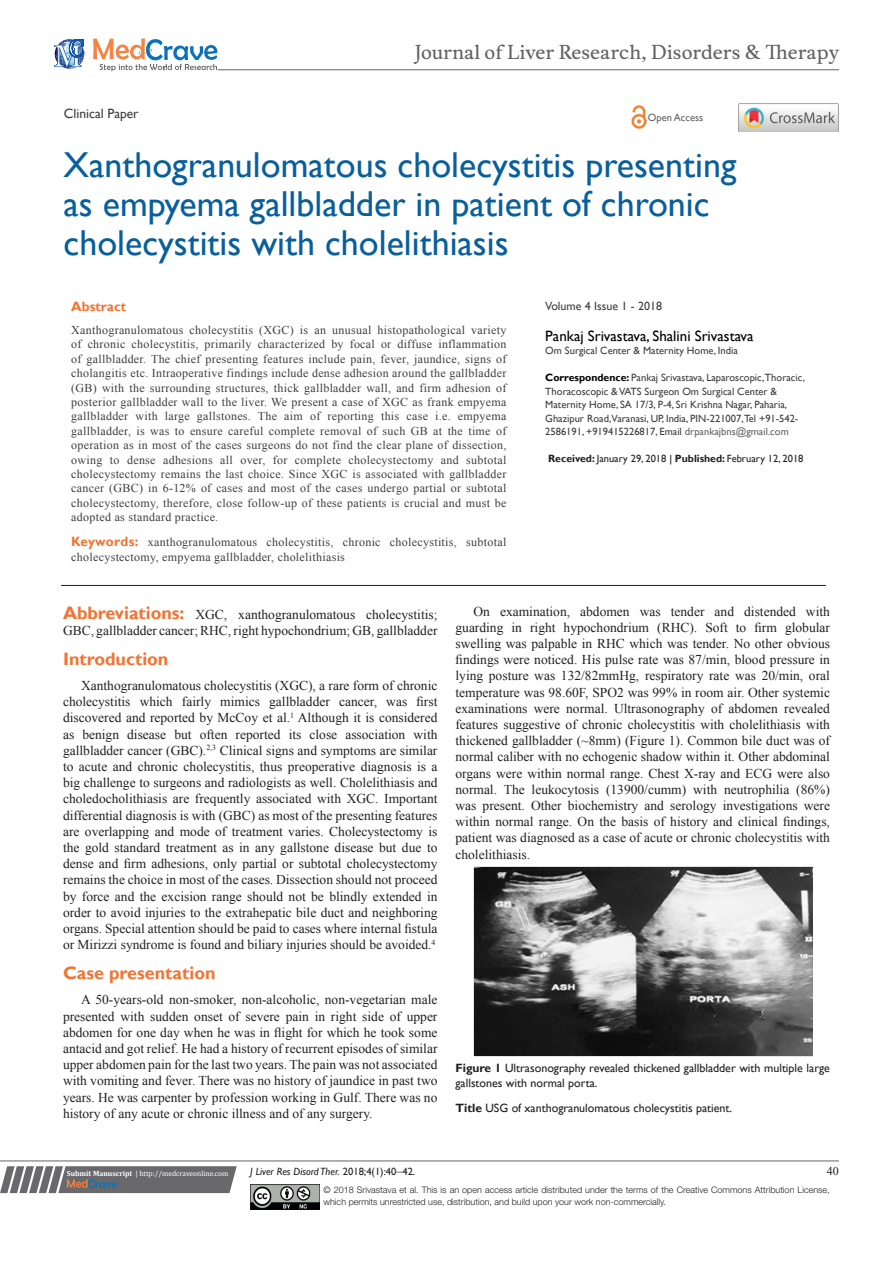
<style>
.page{position:relative;width:893px;height:1263px;background:#fff}
.page>*{position:absolute;margin:0;border:0;box-sizing:border-box;transform-origin:0 0}
.t1{font:36px/39px "Gill Sans";color:#085f9c}
.t2{font:18.6px "Musee";color:#636366}
.List_Paragraph{font:700 18px "Gill Sans";color:#f37331}
.t3{font:15px "Gill Sans";color:#000}
.List_Paragraph-2{font:13.5px/16.2px "Times New Roman";color:#231f20;text-align:justify}
.t4{font:13.5px "Gill Sans";color:#3e3e3f}
.t5{font:700 13.5px "Gill Sans";color:#f37331}
.t6{font:12px/14.4px "Times New Roman";letter-spacing:.025em;color:#3e3e3f;text-align:justify}
.t7{font:12px/14.4px "Gill Sans";color:#231f20}
.t8{font:12px "Gill Sans";color:#3e3e3f}
.t9{font:12px "Times New Roman";color:#231f20}
.t10{font:10.5px/13.5px "Gill Sans";color:#3e3e3f}
.t11{font:10.5px "Gill Sans";color:#231f20}
.t12{font:italic 10.5px "Gill Sans";color:#231f20}
.t13{font:10.5px "Gill Sans";color:#636366}
.t14{font:300 9px/12px "Helvetica Neue LT Std";color:#231f20}
.t15{font:7.5px "Cambria";color:#fff}
.s1{font-weight:700;color:#000}
.s2{color:#636366}
.s3{font-weight:700}
.s4{color:#000}
.s5{font-family:"Gill Sans";font-weight:700;font-size:13.5px;color:#f37331}
.s6{font-family:"Gill Sans";font-weight:700;font-size:18px;color:#f37331}
.s7{font-style:normal}
.s8{font-family:"Times New Roman";font-style:normal;font-size:12px}
</style>
<div class="page">
<svg style="left:0;top:1166px;width:237px;height:27px;background:#78787a"></svg>
<hr style="left:0;top:1161px;width:839px;height:1px;background:#626465">
<hr style="left:61px;top:585px;width:765px;height:1px;background:#231f20">
<img style="left:250px;top:1185px;width:69px;height:24px">
<svg style="left:54px;top:39px;width:30px;height:30px"></svg>
<svg style="left:93px;top:38px;width:124px;height:33px"></svg>
<hr style="left:218px;top:70px;width:621px;height:1px;background:#626465">
<img style="left:631px;top:105px;width:16px;height:24px">
<img style="left:739px;top:104px;width:99px;height:28px">
<img style="left:474px;top:866px;width:339px;height:190px">
<p class="t2" style="left:415px;top:41px;width:426px">Journal of Liver Research, Disorders &amp; Therapy</p>
<p class="t4" style="left:64px;top:105px;width:76px">Clinical Paper</p>
<p class="t13" style="left:648px;top:112px;width:57px">Open Access</p>
<p class="t1" style="left:64px;top:146px;width:674px">Xanthogranulomatous cholecystitis presenting as empyema gallbladder in patient of chronic cholecystitis with cholelithiasis</p>
<p class="t8" style="left:545px;top:299px;width:118px">Volume 4 Issue 1 - 2018</p>
<p class="t3" style="left:545px;top:327px;width:210px">Pankaj Srivastava, Shalini Srivastava</p>
<p class="t10" style="left:545px;top:344px;width:194px">Om Surgical Center &amp; Maternity Home, India</p>
<p class="t10" style="left:545px;top:371px;width:261px"><span class="s1">Correspondence:</span> Pankaj Srivastava, Laparoscopic,Thoracic, Thoracoscopic &amp; VATS Surgeon Om Surgical Center &amp; Maternity Home, SA 17/3, P-4, Sri Krishna Nagar, Paharia, Ghazipur Road,Varanasi, UP, India, PIN-221007,Tel +91-542- 2586191, +919415226817, Email <span class="s2">drpankajbns@gmail.com</span></p>
<p class="t11" style="left:548px;top:452px;width:257px"><span class="s3">Received:</span> January 29, 2018 <span class="s4">|</span> <span class="s3">Published:</span> February 12, 2018</p>
<p class="t5" style="left:71px;top:298px;width:57px">Abstract</p>
<p class="t6" style="left:71px;top:323px;width:437px">Xanthogranulomatous cholecystitis (XGC) is an unusual histopathological variety of chronic cholecystitis, primarily characterized by focal or diffuse inflammation of gallbladder. The chief presenting features include pain, fever, jaundice, signs of cholangitis etc. Intraoperative findings include dense adhesion around the gallbladder (GB) with the surrounding structures, thick gallbladder wall, and firm adhesion of posterior gallbladder wall to the liver. We present a case of XGC as frank empyema gallbladder with large gallstones. The aim of reporting this case i.e. empyema gallbladder, is was to ensure careful complete removal of such GB at the time of operation as in most of the cases surgeons do not find the clear plane of dissection, owing to dense adhesions all over, for complete cholecystectomy and subtotal cholecystectomy remains the last choice. Since XGC is associated with gallbladder cancer (GBC) in 6-12% of cases and most of the cases undergo partial or subtotal cholecystectomy, therefore, close follow-up of these patients is crucial and must be adopted as standard practice.</p>
<p class="t6" style="left:71px;top:535px;width:437px"><span class="s5">Keywords:</span> xanthogranulomatous cholecystitis, chronic cholecystitis, subtotal cholecystectomy, empyema gallbladder, cholelithiasis</p>
<p class="List_Paragraph-2" style="left:63px;top:606px;width:376px"><span class="s6">Abbreviations:</span> XGC, xanthogranulomatous cholecystitis;<br>GBC, gallbladder cancer; RHC, right hypochondrium; GB, gallbladder</p>
<p class="List_Paragraph" style="left:63px;top:648px;width:107px">Introduction</p>
<p class="List_Paragraph-2" style="left:63px;top:677px;width:376px;text-indent:18px">Xanthogranulomatous cholecystitis (XGC), a rare form of chronic cholecystitis which fairly mimics gallbladder cancer, was first discovered and reported by McCoy et al.<sup>1</sup> Although it is considered as benign disease but often reported its close association with gallbladder cancer (GBC).<sup>2,3</sup> Clinical signs and symptoms are similar to acute and chronic cholecystitis, thus preoperative diagnosis is a big challenge to surgeons and radiologists as well. Cholelithiasis and choledocholithiasis are frequently associated with XGC. Important differential diagnosis is with (GBC) as most of the presenting features are overlapping and mode of treatment varies. Cholecystectomy is the gold standard treatment as in any gallstone disease but due to dense and firm adhesions, only partial or subtotal cholecystectomy remains the choice in most of the cases. Dissection should not proceed by force and the excision range should not be blindly extended in order to avoid injuries to the extrahepatic bile duct and neighboring organs. Special attention should be paid to cases where internal fistula or Mirizzi syndrome is found and biliary injuries should be avoided.<sup>4</sup></p>
<p class="List_Paragraph" style="left:63px;top:962px;width:154px">Case presentation</p>
<p class="List_Paragraph-2" style="left:63px;top:991px;width:376px;text-indent:18px">A 50-years-old non-smoker, non-alcoholic, non-vegetarian male presented with sudden onset of severe pain in right side of upper abdomen for one day when he was in flight for which he took some antacid and got relief. He had a history of recurrent episodes of similar upper abdomen pain for the last two years. The pain was not associated with vomiting and fever. There was no history of jaundice in past two years. He was carpenter by profession working in Gulf. There was no history of any acute or chronic illness and of any surgery.</p>
<p class="List_Paragraph-2" style="left:455px;top:603px;width:376px;text-indent:18px">On examination, abdomen was tender and distended with guarding in right hypochondrium (RHC). Soft to firm globular swelling was palpable in RHC which was tender. No other obvious findings were noticed. His pulse rate was 87/min, blood pressure in lying posture was 132/82mmHg, respiratory rate was 20/min, oral temperature was 98.60F, SPO2 was 99% in room air. Other systemic examinations were normal. Ultrasonography of abdomen revealed features suggestive of chronic cholecystitis with cholelithiasis with thickened gallbladder (~8mm) (Figure 1). Common bile duct was of normal caliber with no echogenic shadow within it. Other abdominal organs were within normal range. Chest X-ray and ECG were also normal. The leukocytosis (13900/cumm) with neutrophilia (86%) was present. Other biochemistry and serology investigations were within normal range. On the basis of history and clinical findings, patient was diagnosed as a case of acute or chronic cholecystitis with cholelithiasis.</p>
<p class="t7" style="left:455px;top:1061px;width:376px"><span class="s3">Figure 1</span> Ultrasonography revealed thickened gallbladder with multiple large gallstones with normal porta.</p>
<p class="t7" style="left:455px;top:1101px;width:278px"><span class="s3">Title</span> USG of xanthogranulomatous cholecystitis patient.</p>
<p class="t15" style="left:67px;top:1169px;width:163px"><span class="s3">Submit Manuscript</span> | http://medcraveonline.com</p>
<p class="t12" style="left:250px;top:1165px;width:167px">J Liver Res Disord Ther. <span class="s7">2018;4(1):40</span><span class="s8">‒</span><span class="s7">42.</span></p>
<p class="t9" style="left:827px;top:1163px;width:13px">40</p>
<p class="t14" style="left:323px;top:1183px;width:508px">© 2018 Srivastava et al. This is an open access article distributed under the terms of the Creative Commons Attribution License, which permits unrestricted use, distribution, and build upon your work non-commercially.</p>
</div>
